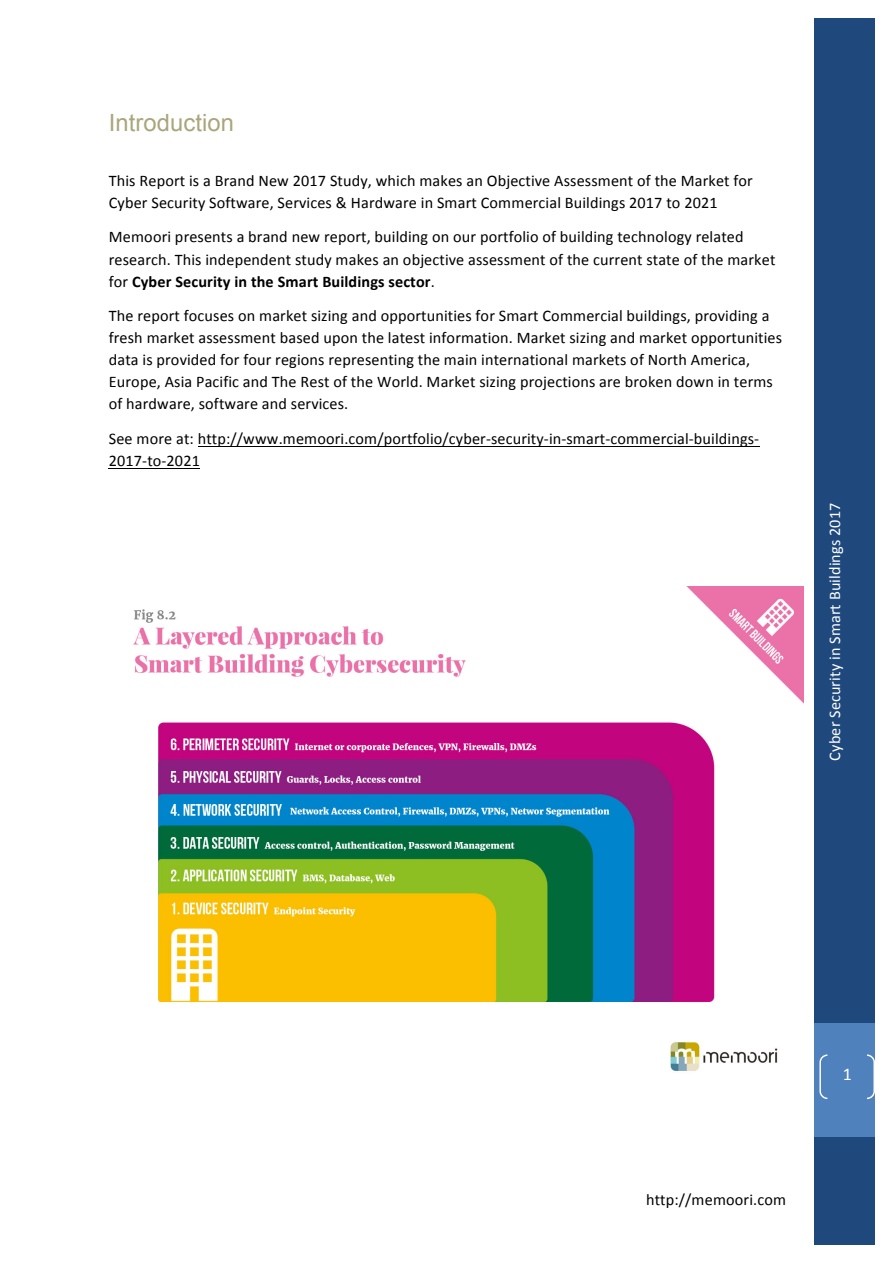
<style>
.page{position:relative;width:893px;height:1263px;background:#fff}
.page>*{position:absolute;margin:0;border:0;box-sizing:border-box;transform-origin:0 0}
.t1{font:23.7px "Arial";letter-spacing:.005em;color:#a9a57c}
.t2{font:18px "Calibri";color:#fff}
.t3{font:16.2px/22.2px "Calibri";letter-spacing:.01em;color:#000}
.t4{font:16.2px "Calibri";letter-spacing:.01em;color:#fff}
.s1{font-weight:700}
</style>
<div class="page">
<div style="left:813px;top:19px;width:61px;height:1225px;background:#1f497d"></div>
<div style="left:813px;top:1024px;width:61px;height:113px;background:#4f81bd"></div>
<svg style="left:819px;top:1054px;width:55px;height:46px"></svg>
<hr style="left:198px;top:446px;width:561px;height:1px;background:#000">
<hr style="left:109px;top:468px;width:91px;height:1px;background:#000">
<img style="left:133px;top:587px;width:670px;height:484px">
<h1 class="t1" style="left:109px;top:110px;width:127px">Introduction</h1>
<p class="t3" style="left:109px;top:170px;width:645px">This Report is a Brand New 2017 Study, which makes an Objective Assessment of the Market for<br>Cyber Security Software, Services &amp; Hardware in Smart Commercial Buildings 2017 to 2021</p>
<p class="t3" style="left:109px;top:226px;width:668px">Memoori presents a brand new report, building on our portfolio of building technology related research. This independent study makes an objective assessment of the current state of the market for <span class="s1">Cyber Security in the Smart Buildings sector</span>.</p>
<p class="t3" style="left:109px;top:304px;width:674px">The report focuses on market sizing and opportunities for Smart Commercial buildings, providing a fresh market assessment based upon the latest information. Market sizing and market opportunities data is provided for four regions representing the main international markets of North America, Europe, Asia Pacific and The Rest of the World. Market sizing projections are broken down in terms of hardware, software and services.</p>
<p class="t3" style="left:109px;top:427px;width:652px">See more at: http://www.memoori.com/portfolio/cyber-security-in-smart-commercial-buildings-<br>2017-to-2021</p>
<p class="t4" style="left:824px;top:761px;width:259px;rotate:-90deg">Cyber Security in Smart Buildings 2017</p>
<p class="t3" style="left:646px;top:1188px;width:141px">http://memoori.com</p>
<p class="t2" style="left:842px;top:1063px;width:11px">1</p>
</div>
